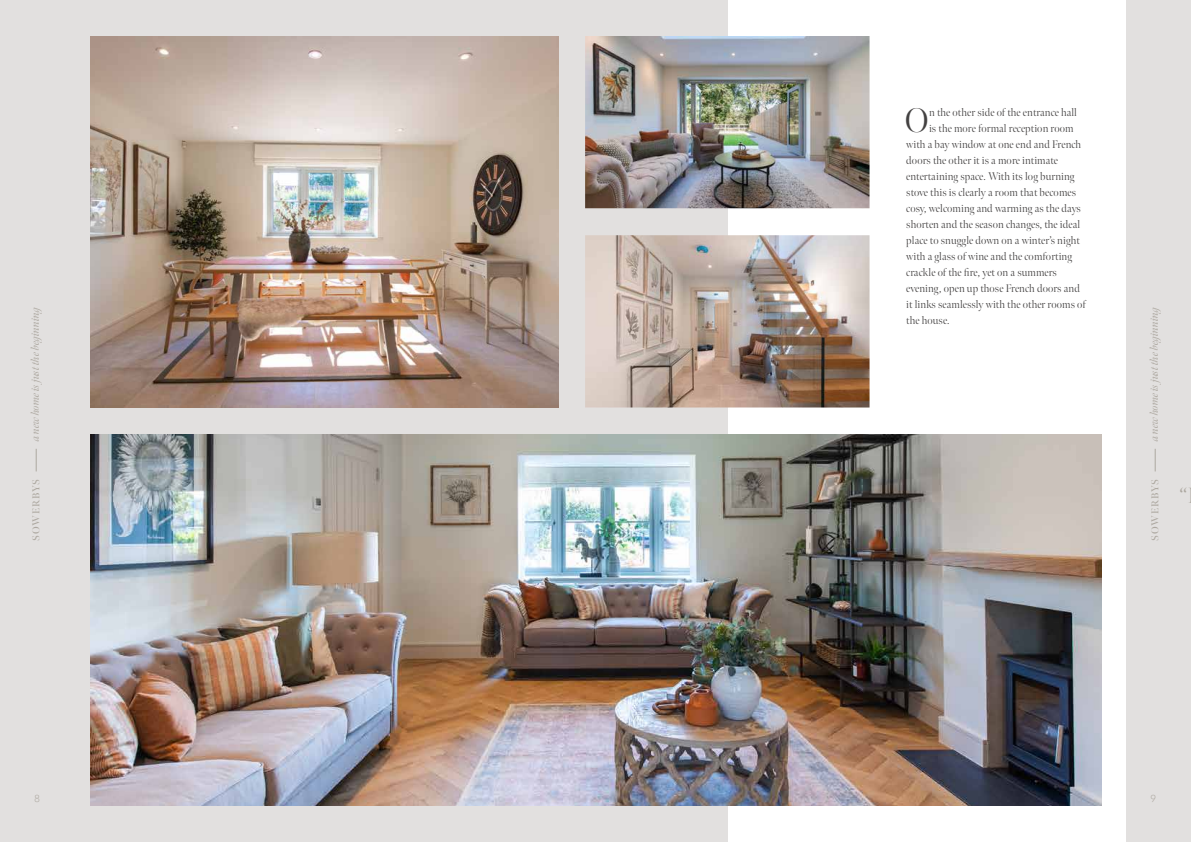
<style>
.page{position:relative;width:1191px;height:842px;background:#fff}
.page>*{position:absolute;margin:0;border:0;box-sizing:border-box;transform-origin:0 0}
.t1{font:300 34px "Meno Banner";color:#434141}
.t2{font:300 22px "Meno Banner";color:#ada8a0}
.t3{font:300 11px "Meno Banner";letter-spacing:.01em;color:#434141}
.t4{font:italic 11px "Meno Banner";letter-spacing:-.01em;color:#ada8a0}
.t5{font:600 10px "Meno Banner";letter-spacing:.08em;color:#ada8a0}
.t6{font:300 10px "Quasimoda";color:#ada8a0}
</style>
<div class="page">
<div style="left:0;top:0;width:595px;height:842px;background:#e2e0df"></div>
<div style="left:595px;top:0;width:596px;height:842px;background:#e2e0df"></div>
<svg style="left:36px;top:449px;width:1px;height:22px"></svg>
<svg style="left:1155px;top:449px;width:1px;height:22px"></svg>
<div style="left:728px;top:0;width:397px;height:842px;background:#fff"></div>
<img style="left:90px;top:36px;width:468px;height:371px">
<img style="left:91px;top:434px;width:1010px;height:372px">
<img style="left:585px;top:36px;width:284px;height:172px">
<img style="left:585px;top:235px;width:284px;height:172px">
<h1 class="t1" style="left:905px;top:100px;width:25px">O</h1>
<p class="t3" style="left:929px;top:106px;width:149px">n the other side of the entrance hall</p>
<p class="t3" style="left:929px;top:122px;width:146px">is the more formal reception room</p>
<p class="t3" style="left:906px;top:138px;width:176px">with a bay window at one end and French</p>
<p class="t3" style="left:906px;top:154px;width:153px">doors the other it is a more intimate</p>
<p class="t3" style="left:906px;top:170px;width:170px">entertaining space. With its log burning</p>
<p class="t3" style="left:906px;top:186px;width:171px">stove this is clearly a room that becomes</p>
<p class="t3" style="left:906px;top:202px;width:176px">cosy, welcoming and warming as the days</p>
<p class="t3" style="left:906px;top:218px;width:175px">shorten and the season changes, the ideal</p>
<p class="t3" style="left:906px;top:234px;width:175px">place to snuggle down on a winter’s night</p>
<p class="t3" style="left:906px;top:250px;width:167px">with a glass of wine and the comforting</p>
<p class="t3" style="left:906px;top:266px;width:152px">crackle of the fire, yet on a summers</p>
<p class="t3" style="left:906px;top:282px;width:175px">evening, open up those French doors and</p>
<p class="t3" style="left:906px;top:298px;width:181px">it links seamlessly with the other rooms of</p>
<p class="t3" style="left:906px;top:314px;width:45px">the house.</p>
<p class="t4" style="left:29px;top:441px;width:138px;rotate:-90deg">a new home is just the beginning</p>
<p class="t4" style="left:1147px;top:441px;width:138px;rotate:-90deg">a new home is just the beginning</p>
<p class="t5" style="left:30px;top:541px;width:63px;rotate:-90deg">SOWERBYS</p>
<p class="t5" style="left:1149px;top:541px;width:63px;rotate:-90deg">SOWERBYS</p>
<h2 class="t2" style="left:1179px;top:483px;width:10px">“</h2>
<p class="t6" style="left:35px;top:791px;width:7px">8</p>
<p class="t6" style="left:1150px;top:791px;width:7px">9</p>
</div>
